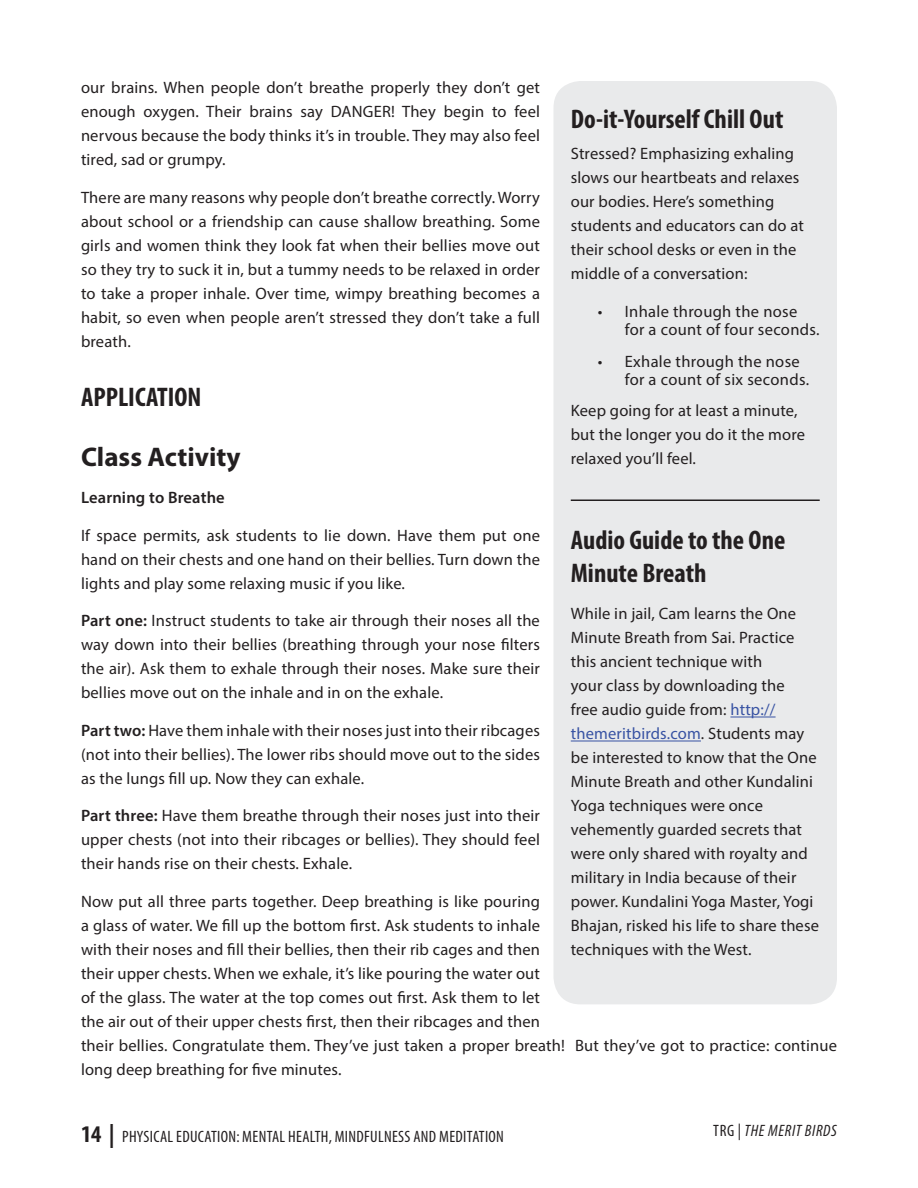
<style>
.page{position:relative;width:918px;height:1188px;background:#fff}
.page>*{position:absolute;margin:0;border:0;box-sizing:border-box;transform-origin:0 0}
.t1{font:700 condensed 27px/32.4px "Myriad Pro";color:#231f20}
.t2{font:700 27px "Myriad Pro";color:#231f20}
.t3{font:16.5px/24px "Myriad Pro";letter-spacing:.01em;color:#231f20;text-align:justify}
.t4{font:condensed 16.5px "Myriad Pro";letter-spacing:.02em;color:#231f20}
.t5{font:italic condensed 16.5px "Myriad Pro";letter-spacing:.04em;color:#231f20}
.t6{font:600 16.5px "Myriad Pro";letter-spacing:.01em;color:#231f20}
.s1{font-weight:600}
.s2{color:#3853a3}
.s3{font-weight:700;font-size:24px}
.s4{font-style:normal}
</style>
<div class="page">
<div style="left:554px;top:81px;width:283px;height:923px;background:#e9eaeb;border-radius:27px"></div>
<hr style="left:730px;top:717px;width:46px;height:1px;background:#3853a3">
<hr style="left:571px;top:741px;width:130px;height:1px;background:#3853a3">
<hr style="left:571px;top:500px;width:249px;height:1px;background:#231f20">
<p class="t3" style="left:81px;top:76px;width:461px">our brains. When people don’t breathe properly they don’t get enough oxygen. Their brains say DANGER! They begin to feel nervous because the body thinks it’s in trouble. They may also feel tired, sad or grumpy.</p>
<p class="t3" style="left:81px;top:185px;width:461px">There are many reasons why people don’t breathe correctly. Worry about school or a friendship can cause shallow breathing. Some girls and women think they look fat when their bellies move out so they try to suck it in, but a tummy needs to be relaxed in order to take a proper inhale. Over time, wimpy breathing becomes a habit, so even when people aren’t stressed they don’t take a full breath.</p>
<h1 class="t1" style="left:571px;top:102px;width:214px">Do-it-Yourself Chill Out</h1>
<p class="t3" style="left:571px;top:141px;width:235px;text-align:left">Stressed? Emphasizing exhaling slows our heartbeats and relaxes our bodies. Here’s something students and educators can do at their school desks or even in the middle of a conversation:</p>
<p class="t3" style="left:625px;top:302px;width:196px;line-height:18px;text-indent:-27px">• Inhale through the nose for a count of four seconds.</p>
<p class="t3" style="left:625px;top:352px;width:186px;line-height:18px;text-indent:-27px">• Exhale through the nose for a count of six seconds.</p>
<p class="t3" style="left:571px;top:398px;width:236px;text-align:left">Keep going for at least a minute, but the longer you do it the more relaxed you’ll feel.</p>
<h1 class="t1" style="left:81px;top:381px;width:98px">APPLICATION</h1>
<h1 class="t2" style="left:81px;top:439px;width:161px">Class Activity</h1>
<p class="t6" style="left:81px;top:487px;width:145px">Learning to Breathe</p>
<p class="t3" style="left:81px;top:523px;width:460px">If space permits, ask students to lie down. Have them put one hand on their chests and one hand on their bellies. Turn down the lights and play some relaxing music if you like.</p>
<p class="t3" style="left:81px;top:608px;width:461px"><span class="s1">Part one:</span> Instruct students to take air through their noses all the way down into their bellies (breathing through your nose filters the air). Ask them to exhale through their noses. Make sure their bellies move out on the inhale and in on the exhale.</p>
<p class="t3" style="left:81px;top:718px;width:461px"><span class="s1">Part two:</span> Have them inhale with their noses just into their ribcages (not into their bellies). The lower ribs should move out to the sides as the lungs fill up. Now they can exhale.</p>
<p class="t3" style="left:81px;top:803px;width:461px"><span class="s1">Part three:</span> Have them breathe through their noses just into their upper chests (not into their ribcages or bellies). They should feel their hands rise on their chests. Exhale.</p>
<p class="t3" style="left:81px;top:889px;width:758px;text-align:left">Now put all three parts together. Deep breathing is like pouring<br>a glass of water. We fill up the bottom first. Ask students to inhale<br>with their noses and fill their bellies, then their rib cages and then<br>their upper chests. When we exhale, it’s like pouring the water out<br>of the glass. The water at the top comes out first. Ask them to let<br>the air out of their upper chests first, then their ribcages and then<br>their bellies. Congratulate them. They’ve just taken a proper breath! But they’ve got to practice: continue long deep breathing for five minutes.</p>
<h1 class="t1" style="left:571px;top:524px;width:216px">Audio Guide to the One<br>Minute Breath</h1>
<p class="t3" style="left:571px;top:602px;width:250px;text-align:left">While in jail, Cam learns the One<br>Minute Breath from Sai. Practice this ancient technique with<br>your class by downloading the<br>free audio guide from: <span class="s2">http:// themeritbirds.com</span>. Students may be interested to know that the One<br>Minute Breath and other Kundalini<br>Yoga techniques were once vehemently guarded secrets that were only shared with royalty and military in India because of their power. Kundalini Yoga Master, Yogi<br>Bhajan, risked his life to share these techniques with the West.</p>
<p class="t4" style="left:81px;top:1126px;width:425px"><span class="s3">14 |</span> PHYSICAL EDUCATION: MENTAL HEALTH, MINDFULNESS AND MEDITATION</p>
<p class="t5" style="left:713px;top:1120px;width:125px"><span class="s4">TRG |</span> THE MERIT BIRDS</p>
</div>
